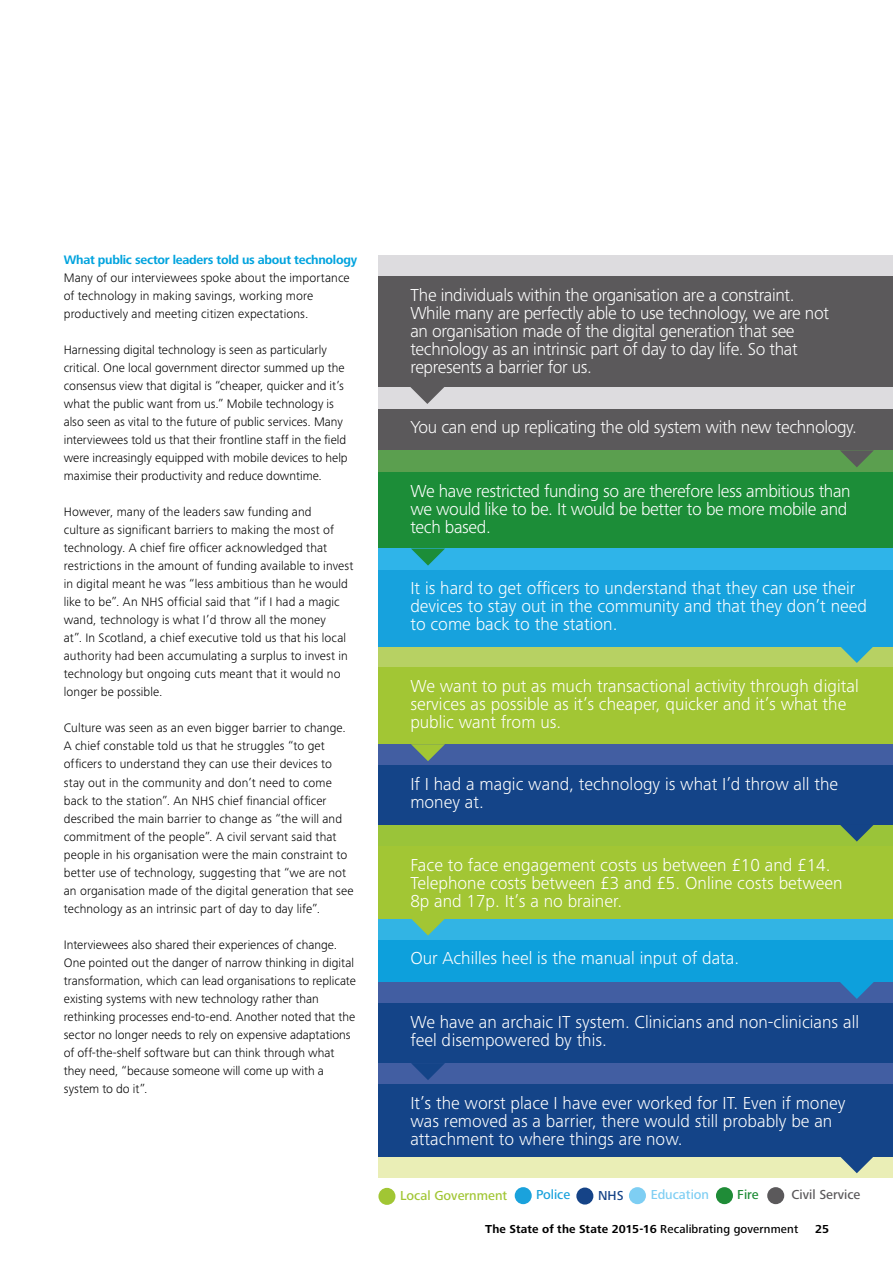
<style>
.page{position:relative;width:893px;height:1263px;background:#fff}
.page>*{position:absolute;margin:0;border:0;box-sizing:border-box;transform-origin:0 0}
.t1{font:300 18px/18px "Frutiger Next Pro";color:#fff}
.t2{font:300 18px/18px "Frutiger Next Pro";letter-spacing:-.02em;color:#fff}
.t3{font:500 13.5px "Frutiger Next Pro";color:#a1c634}
.t4{font:500 13.5px "Frutiger Next Pro";color:#5b595b}
.t5{font:500 13.5px "Frutiger Next Pro";color:#7ecef3}
.t6{font:500 13.5px "Frutiger Next Pro";color:#1aa2dc}
.t7{font:500 13.5px "Frutiger Next Pro";color:#1f8c37}
.t8{font:500 13.5px "Frutiger Next Pro";color:#154387}
.t9{font:300 12.75px/18px "Frutiger Next Pro";letter-spacing:.005em;color:#000}
.t10{font:700 12.75px "Frutiger Next Pro";letter-spacing:-.02em;color:#00a3de}
.t11{font:700 12px "Frutiger Next Pro";letter-spacing:.005em;color:#000}
.s1{font-weight:500}
</style>
<div class="page">
<div style="left:378px;top:918px;width:515px;height:22px;background:#32b4e4"></div>
<div style="left:378px;top:744px;width:515px;height:21px;background:#425ea2"></div>
<div style="left:378px;top:765px;width:515px;height:60px;background:#144488"></div>
<div style="left:378px;top:825px;width:515px;height:21px;background:#9ac439"></div>
<div style="left:378px;top:846px;width:515px;height:72px;background:#a2c634"></div>
<svg style="left:411px;top:918px;width:34px;height:17px"></svg>
<div style="left:378px;top:940px;width:515px;height:42px;background:#0da0dc"></div>
<div style="left:378px;top:982px;width:515px;height:21px;background:#425ea2"></div>
<div style="left:378px;top:1003px;width:515px;height:60px;background:#144488"></div>
<div style="left:378px;top:646px;width:515px;height:22px;background:#b7d163"></div>
<div style="left:378px;top:668px;width:515px;height:76px;background:#a2c634"></div>
<svg style="left:840px;top:825px;width:34px;height:17px"></svg>
<div style="left:378px;top:408px;width:515px;height:43px;background:#5b595b"></div>
<div style="left:378px;top:255px;width:515px;height:21px;background:#dddcdf"></div>
<div style="left:378px;top:387px;width:515px;height:21px;background:#dddcdf"></div>
<div style="left:378px;top:276px;width:515px;height:111px;background:#5b595b"></div>
<svg style="left:410px;top:387px;width:34px;height:17px"></svg>
<div style="left:378px;top:451px;width:515px;height:21px;background:#5b9f4f"></div>
<svg style="left:840px;top:450px;width:34px;height:17px"></svg>
<div style="left:378px;top:472px;width:515px;height:77px;background:#1c8d38"></div>
<div style="left:378px;top:549px;width:515px;height:21px;background:#2fb4e9"></div>
<svg style="left:411px;top:549px;width:34px;height:17px"></svg>
<svg style="left:411px;top:744px;width:34px;height:17px"></svg>
<div style="left:378px;top:570px;width:515px;height:76px;background:#17a2dd"></div>
<div style="left:378px;top:1157px;width:515px;height:21px;background:#eaeeb6"></div>
<div style="left:515px;top:1187px;width:17px;height:17px;background:#1aa2dc;border-radius:50%"></div>
<div style="left:378px;top:1188px;width:17px;height:17px;background:#a1c634;border-radius:50%"></div>
<div style="left:716px;top:1187px;width:17px;height:17px;background:#1f8c37;border-radius:50%"></div>
<div style="left:576px;top:1187px;width:17px;height:17px;background:#154387;border-radius:50%"></div>
<div style="left:767px;top:1187px;width:17px;height:17px;background:#5b595b;border-radius:50%"></div>
<div style="left:629px;top:1187px;width:17px;height:17px;background:#7ecef3;border-radius:50%"></div>
<svg style="left:840px;top:646px;width:34px;height:17px"></svg>
<svg style="left:840px;top:982px;width:34px;height:17px"></svg>
<div style="left:378px;top:1063px;width:515px;height:21px;background:#425ea2"></div>
<div style="left:378px;top:1084px;width:515px;height:73px;background:#144488"></div>
<svg style="left:840px;top:1157px;width:33px;height:16px"></svg>
<svg style="left:411px;top:1063px;width:34px;height:17px"></svg>
<p class="t10" style="left:64px;top:253px;width:295px">What public sector leaders told us about technology</p>
<p class="t9" style="left:64px;top:269px;width:287px">Many of our interviewees spoke about the importance of technology in making savings, working more productively and meeting citizen expectations.</p>
<p class="t9" style="left:64px;top:341px;width:285px">Harnessing digital technology is seen as particularly critical. One local government director summed up the consensus view that digital is “cheaper, quicker and it’s what the public want from us.” Mobile technology is also seen as vital to the future of public services. Many interviewees told us that their frontline staff in the field were increasingly equipped with mobile devices to help maximise their productivity and reduce downtime.</p>
<p class="t9" style="left:64px;top:503px;width:291px">However, many of the leaders saw funding and<br>culture as significant barriers to making the most of technology. A chief fire officer acknowledged that restrictions in the amount of funding available to invest in digital meant he was “less ambitious than he would like to be”. An NHS official said that “if I had a magic wand, technology is what I’d throw all the money<br>at”. In Scotland, a chief executive told us that his local authority had been accumulating a surplus to invest in technology but ongoing cuts meant that it would no longer be possible.</p>
<p class="t9" style="left:64px;top:719px;width:291px">Culture was seen as an even bigger barrier to change.<br>A chief constable told us that he struggles “to get officers to understand they can use their devices to stay out in the community and don’t need to come back to the station”. An NHS chief financial officer described the main barrier to change as “the will and commitment of the people”. A civil servant said that people in his organisation were the main constraint to better use of technology, suggesting that “we are not an organisation made of the digital generation that see technology as an intrinsic part of day to day life”.</p>
<p class="t9" style="left:64px;top:935px;width:294px">Interviewees also shared their experiences of change.<br>One pointed out the danger of narrow thinking in digital transformation, which can lead organisations to replicate existing systems with new technology rather than rethinking processes end-to-end. Another noted that the sector no longer needs to rely on expensive adaptations of off-the-shelf software but can think through what they need, “because someone will come up with a system to do it”.</p>
<p class="t2" style="left:410px;top:286px;width:420px">The individuals within the organisation are a constraint.<br>While many are perfectly able to use technology, we are not an organisation made of the digital generation that see technology as an intrinsic part of day to day life. So that represents a barrier for us.</p>
<h1 class="t2" style="left:410px;top:418px;width:448px">You can end up replicating the old system with new technology.</h1>
<h1 class="t2" style="left:410px;top:482px;width:442px">We have restricted funding so are therefore less ambitious than we would like to be. It would be better to be more mobile and tech based.</h1>
<h1 class="t1" style="left:410px;top:579px;width:458px">It is hard to get officers to understand that they can use their devices to stay out in the community and that they don’t need to come back to the station.</h1>
<h1 class="t1" style="left:410px;top:677px;width:450px">We want to put as much transactional activity through digital services as possible as it’s cheaper, quicker and it’s what the public want from us.</h1>
<h1 class="t1" style="left:410px;top:775px;width:429px">If I had a magic wand, technology is what I’d throw all the money at.</h1>
<h1 class="t1" style="left:410px;top:856px;width:434px">Face to face engagement costs us between £10 and £14.<br>Telephone costs between £3 and £5. Online costs between<br>8p and 17p. It’s a no brainer.</h1>
<h1 class="t1" style="left:410px;top:949px;width:330px">Our Achilles heel is the manual input of data.</h1>
<h1 class="t1" style="left:410px;top:1013px;width:450px">We have an archaic IT system. Clinicians and non-clinicians all feel disempowered by this.</h1>
<h1 class="t1" style="left:410px;top:1094px;width:437px">It’s the worst place I have ever worked for IT. Even if money was removed as a barrier, there would still probably be an attachment to where things are now.</h1>
<p class="t3" style="left:400px;top:1188px;width:109px">Local Government</p>
<p class="t6" style="left:536px;top:1187px;width:36px">Police</p>
<p class="t8" style="left:598px;top:1187px;width:27px">NHS</p>
<p class="t5" style="left:651px;top:1187px;width:60px">Education</p>
<p class="t7" style="left:737px;top:1187px;width:23px">Fire</p>
<p class="t4" style="left:792px;top:1187px;width:70px">Civil Service</p>
<p class="t11" style="left:485px;top:1222px;width:314px">The State of the State 2015-16 <span class="s1">Recalibrating government</span></p>
<p class="t11" style="left:815px;top:1222px;width:16px">25</p>
</div>
